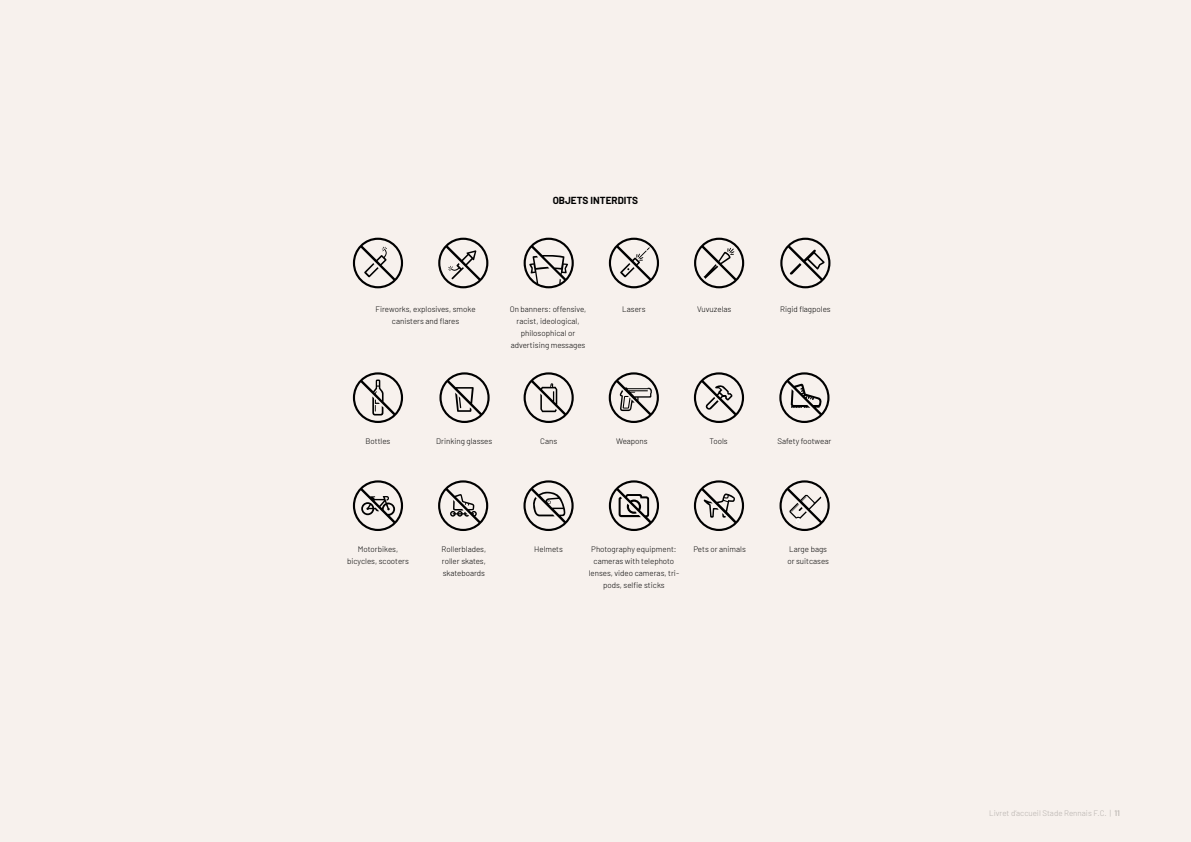
<style>
.page{position:relative;width:1191px;height:842px;background:#f7f1ed}
.page>*{position:absolute;margin:0;border:0;box-sizing:border-box;transform-origin:0 0}
.t1{font:700 10px "Barlow";color:#000}
.t2{font:300 8px/12px "Barlow";color:#000;text-align:center}
.t3{font:300 8px "Barlow";color:#b5b0ac}
.s1{font-weight:500}
</style>
<div class="page">
<svg style="left:353px;top:238px;width:50px;height:50px"></svg>
<svg style="left:438px;top:238px;width:50px;height:50px"></svg>
<svg style="left:523px;top:238px;width:51px;height:50px"></svg>
<svg style="left:609px;top:238px;width:50px;height:50px"></svg>
<svg style="left:694px;top:238px;width:50px;height:50px"></svg>
<svg style="left:780px;top:238px;width:50px;height:50px"></svg>
<svg style="left:353px;top:372px;width:50px;height:51px"></svg>
<svg style="left:439px;top:372px;width:50px;height:51px"></svg>
<svg style="left:609px;top:372px;width:50px;height:51px"></svg>
<svg style="left:694px;top:372px;width:50px;height:51px"></svg>
<svg style="left:779px;top:372px;width:50px;height:51px"></svg>
<svg style="left:523px;top:372px;width:51px;height:51px"></svg>
<svg style="left:353px;top:480px;width:50px;height:51px"></svg>
<svg style="left:438px;top:480px;width:50px;height:51px"></svg>
<svg style="left:523px;top:480px;width:50px;height:51px"></svg>
<svg style="left:609px;top:480px;width:50px;height:51px"></svg>
<svg style="left:694px;top:480px;width:50px;height:51px"></svg>
<svg style="left:779px;top:480px;width:50px;height:51px"></svg>
<p class="t1" style="left:553px;top:193px;width:87px">OBJETS INTERDITS</p>
<p class="t2" style="left:375px;top:303px;width:102px">Fireworks, explosives, smoke canisters and flares</p>
<p class="t2" style="left:510px;top:303px;width:78px">On banners: offensive, racist, ideological, philosophical or advertising messages</p>
<p class="t2" style="left:622px;top:303px;width:25px">Lasers</p>
<p class="t2" style="left:697px;top:303px;width:36px">Vuvuzelas</p>
<p class="t2" style="left:780px;top:303px;width:52px">Rigid flagpoles</p>
<p class="t2" style="left:365px;top:435px;width:26px">Bottles</p>
<p class="t2" style="left:436px;top:435px;width:57px">Drinking glasses</p>
<p class="t2" style="left:540px;top:435px;width:18px">Cans</p>
<p class="t2" style="left:616px;top:435px;width:33px">Weapons</p>
<p class="t2" style="left:709px;top:435px;width:20px">Tools</p>
<p class="t2" style="left:777px;top:435px;width:55px">Safety footwear</p>
<p class="t2" style="left:347px;top:543px;width:63px">Motorbikes, bicycles, scooters</p>
<p class="t2" style="left:441px;top:543px;width:46px;text-align:justify">Rollerblades, roller skates, skateboards</p>
<p class="t2" style="left:534px;top:543px;width:30px">Helmets</p>
<p class="t2" style="left:588px;top:543px;width:92px">Photography equipment: cameras with telephoto lenses, video cameras, tri&shy;pods, selfie sticks</p>
<p class="t2" style="left:693px;top:543px;width:54px">Pets or animals</p>
<p class="t2" style="left:787px;top:543px;width:43px;text-align:left">Large bags or suitcases</p>
<p class="t3" style="left:989px;top:807px;width:132px">Livret d’accueil Stade Rennais F.C. | <span class="s1">11</span></p>
</div>
